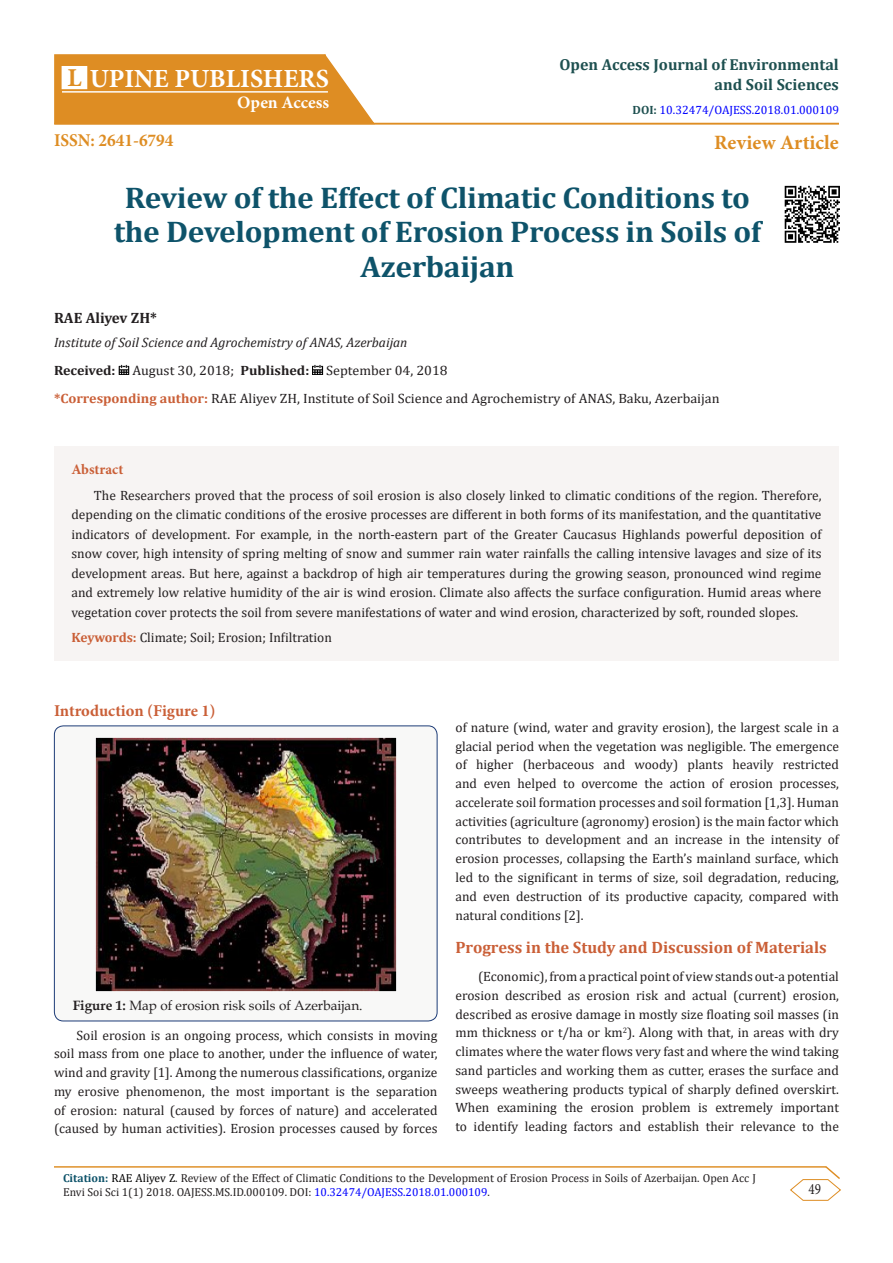
<style>
.page{position:relative;width:893px;height:1263px;background:#fff}
.page>*{position:absolute;margin:0;border:0;box-sizing:border-box;transform-origin:0 0}
.t1{font:700 30px/34.5px "Cambria";letter-spacing:-.01em;color:#0e536a;text-align:center;scale:1.04 1}
.t2{font:700 26.1px "Minion Pro";color:#fff}
.t3{font:700 20.4px "Minion Pro";letter-spacing:.005em;color:#de8d23}
.t4{font:700 18px "Minion Pro";color:#de8d23;scale:.96 1}
.t5{font:700 17.4px "Minion Pro";color:#fff}
.List_Paragraph{font:700 16.5px "Cambria";color:#ca5f37}
.t6{font:700 16.5px "Minion Pro";letter-spacing:-.005em;color:#ca5f37}
.t7{font:700 16.05px "Cambria";color:#1e5050}
.t8{font:15.75px "Minion Pro";color:#231f20;scale:.83 1}
.t9{font:700 15px "Cambria";color:#231f20}
.t10{font:700 14.55px "Minion Pro";color:#ca5f37}
.List_Paragraph-2{font:13.5px/18.8px "Cambria";color:#231f20;text-align:justify}
.List_Paragraph-3{font:13.5px "Cambria";color:#231f20;scale:1.04 1}
.t11{font:italic 13.5px "Cambria";color:#231f20}
.t12{font:13.5px "Book Antiqua";color:#231f20}
.t13{font:700 13.5px "Cambria";letter-spacing:-.005em;color:#231f20;scale:1.04 1}
.t14{font:12px "Cambria";color:#00f}
.t15{font:11.55px/14px "Cambria";color:#231f20}
.s1{font-size:25.8px;color:#de8d23}
.s2{font-weight:700;color:#1e5050}
.s3{font-weight:700}
.s4{font-weight:700;color:#ca5f37}
.s5{font-weight:700;color:#0e536a}
.s6{color:#000}
.s7{color:#00f}
</style>
<div class="page">
<hr style="left:54px;top:1166px;width:772px;height:1px;background:#de8d23">
<svg style="left:790px;top:1166px;width:51px;height:35px"></svg>
<div style="left:54px;top:726px;width:383px;height:295px;background:#f8f8f7;border-radius:9px"></div>
<div style="left:54px;top:725px;width:383px;height:296px;border:1px solid #1d3c77;border-radius:9px"></div>
<img style="left:95px;top:737px;width:301px;height:254px">
<hr style="left:54px;top:123px;width:785px;height:2px;background:#de8d23">
<svg style="left:54px;top:54px;width:322px;height:71px;background:#e19737"></svg>
<hr style="left:62px;top:91px;width:266px;height:2px;background:#fff">
<div style="left:62px;top:67px;width:25px;height:21px;background:#fff"></div>
<svg style="left:119px;top:365px;width:10px;height:10px"></svg>
<svg style="left:312px;top:365px;width:11px;height:10px"></svg>
<img style="left:784px;top:185px;width:56px;height:58px">
<div style="left:54px;top:446px;width:785px;height:215px;background:#f7f4f3"></div>
<p class="t2" style="left:67px;top:60px;width:263px"><span class="s1">L</span> UPINE PUBLISHERS</p>
<p class="t5" style="left:237px;top:90px;width:94px">Open Access</p>
<p class="t7" style="left:559px;top:54px;width:281px">Open Access Journal of Environmental</p>
<p class="t7" style="left:714px;top:73px;width:126px">and Soil Sciences</p>
<p class="t14" style="left:633px;top:103px;width:208px"><span class="s2">DOI:</span> 10.32474/OAJESS.2018.01.000109</p>
<p class="t4" style="left:54px;top:128px;width:126px">ISSN: 2641-6794</p>
<p class="t3" style="left:714px;top:128px;width:126px">Review Article</p>
<p class="t1" style="left:114px;top:179px;width:624px">Review of the Effect of Climatic Conditions to the Development of Erosion Process in Soils of<br>Azerbaijan</p>
<p class="t9" style="left:54px;top:308px;width:105px">RAE Aliyev ZH*</p>
<p class="t11" style="left:54px;top:333px;width:355px">Institute of Soil Science and Agrochemistry of ANAS, Azerbaijan</p>
<p class="t13" style="left:54px;top:361px;width:61px">Received:</p>
<p class="List_Paragraph-3" style="left:133px;top:362px;width:171px">August 30, 2018; <span class="s3">Published:</span></p>
<p class="List_Paragraph-3" style="left:326px;top:362px;width:118px">September 04, 2018</p>
<p class="List_Paragraph-3" style="left:54px;top:390px;width:642px"><span class="s4">*Corresponding author:</span> RAE Aliyev ZH, Institute of Soil Science and Agrochemistry of ANAS, Baku, Azerbaijan</p>
<p class="t10" style="left:71px;top:459px;width:53px">Abstract</p>
<p class="List_Paragraph-2" style="left:71px;top:485px;width:752px;line-height:19.5px;text-indent:22px">The Researchers proved that the process of soil erosion is also closely linked to climatic conditions of the region. Therefore, depending on the climatic conditions of the erosive processes are different in both forms of its manifestation, and the quantitative indicators of development. For example, in the north-eastern part of the Greater Caucasus Highlands powerful deposition of snow cover, high intensity of spring melting of snow and summer rain water rainfalls the calling intensive lavages and size of its development areas. But here, against a backdrop of high air temperatures during the growing season, pronounced wind regime and extremely low relative humidity of the air is wind erosion. Climate also affects the surface configuration. Humid areas where vegetation cover protects the soil from severe manifestations of water and wind erosion, characterized by soft, rounded slopes.</p>
<p class="List_Paragraph-2" style="left:71px;top:628px;width:262px"><span class="s4">Keywords:</span> Climate; Soil; Erosion; Infiltration</p>
<p class="t6" style="left:54px;top:699px;width:163px">Introduction (Figure 1)</p>
<p class="t12" style="left:73px;top:996px;width:291px"><span class="s3">Figure 1:</span> Map of erosion risk soils of Azerbaijan.</p>
<p class="List_Paragraph-2" style="left:54px;top:1025px;width:385px;text-indent:22px">Soil erosion is an ongoing process, which consists in moving soil mass from one place to another, under the influence of water, wind and gravity [1]. Among the numerous classifications, organize my erosive phenomenon, the most important is the separation of erosion: natural (caused by forces of nature) and accelerated (caused by human activities). Erosion processes caused by forces</p>
<p class="List_Paragraph-2" style="left:455px;top:718px;width:385px">of nature (wind, water and gravity erosion), the largest scale in a glacial period when the vegetation was negligible. The emergence of higher (herbaceous and woody) plants heavily restricted and even helped to overcome the action of erosion processes, accelerate soil formation processes and soil formation [1,3]. Human activities (agriculture (agronomy) erosion) is the main factor which contributes to development and an increase in the intensity of erosion processes, collapsing the Earth’s mainland surface, which led to the significant in terms of size, soil degradation, reducing, and even destruction of its productive capacity, compared with natural conditions [2].</p>
<p class="List_Paragraph" style="left:455px;top:936px;width:373px">Progress in the Study and Discussion of Materials</p>
<p class="List_Paragraph-2" style="left:455px;top:967px;width:385px;text-indent:22px">(Economic), from a practical point of view stands out-a potential erosion described as erosion risk and actual (current) erosion, described as erosive damage in mostly size floating soil masses (in mm thickness or t/ha or km<sup>2</sup>). Along with that, in areas with dry climates where the water flows very fast and where the wind taking sand particles and working them as cutter, erases the surface and sweeps weathering products typical of sharply defined overskirt.<br>When examining the erosion problem is extremely important to identify leading factors and establish their relevance to the</p>
<p class="t15" style="left:63px;top:1171px;width:694px"><span class="s5">Citation:</span> <span class="s6">RAE Aliyev Z</span>. Review of the Effect of Climatic Conditions to the Development of Erosion Process in Soils of Azerbaijan. Open Acc J<br>Envi Soi Sci 1(1) 2018. OAJESS.MS.ID.000109. DOI: <span class="s7">10.32474/OAJESS.2018.01.000109</span>.</p>
<p class="t8" style="left:809px;top:1178px;width:17px">49</p>
</div>
